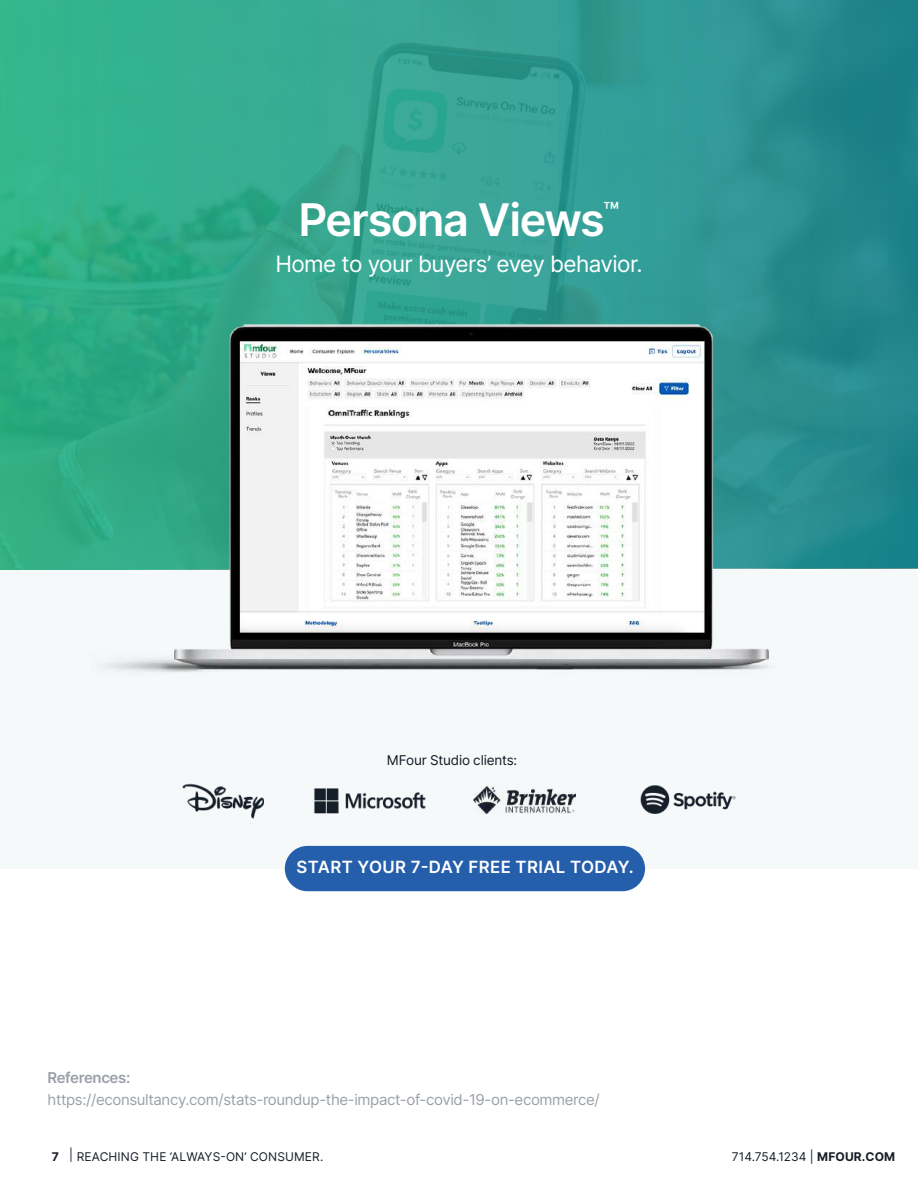
<style>
.page{position:relative;width:918px;height:1188px;background:#fff}
.page>*{position:absolute;margin:0;border:0;box-sizing:border-box;transform-origin:0 0}
.t1{font:600 45px "Inter";letter-spacing:-.03em;color:#fff}
.t2{font:22.5px "Inter";letter-spacing:-.025em;color:#fff}
.t3{font:600 16.8px "Inter";letter-spacing:.02em;color:#fff}
.t4{font:15px "Inter";letter-spacing:-.025em;color:#9ba0a8}
.t5{font:600 15px "Inter";letter-spacing:-.025em;color:#9ba0a8}
.t6{font:13.5px "Inter";letter-spacing:-.01em;color:#121a24}
.t7{font:12px "Inter";letter-spacing:.01em;color:#171d26}
.s1{font-weight:700}
</style>
<div class="page">
<svg style="left:0;top:0;width:918px;height:570px;background:#2f9f8f"></svg>
<div style="left:0;top:570px;width:918px;height:299px;background:#f5f9fa"></div>
<img style="left:182px;top:783px;width:82px;height:36px">
<img style="left:314px;top:788px;width:112px;height:26px">
<img style="left:641px;top:785px;width:95px;height:29px">
<img style="left:474px;top:787px;width:102px;height:27px">
<div style="left:285px;top:846px;width:360px;height:45px;background:#255fac;border-radius:23px"></div>
<img style="left:92px;top:308px;width:684px;height:364px">
<h1 class="t1" style="left:299px;top:187px;width:322px">Persona Views<sup>™</sup></h1>
<h2 class="t2" style="left:275px;top:248px;width:369px">Home to your buyers’ evey behavior.</h2>
<p class="t6" style="left:387px;top:750px;width:132px">MFour Studio clients:</p>
<p class="t3" style="left:297px;top:854px;width:339px">START YOUR 7-DAY FREE TRIAL TODAY.</p>
<p class="t5" style="left:48px;top:1066px;width:84px">References:</p>
<p class="t4" style="left:48px;top:1089px;width:554px">https://econsultancy.com/stats-roundup-the-impact-of-covid-19-on-ecommerce/</p>
<p class="t7" style="left:52px;top:1148px;width:273px"><span class="s1">7</span> | REACHING THE ‘ALWAYS-ON’ CONSUMER.</p>
<p class="t7" style="left:732px;top:1148px;width:165px">714.754.1234 | <span class="s1">MFOUR.COM</span></p>
</div>
